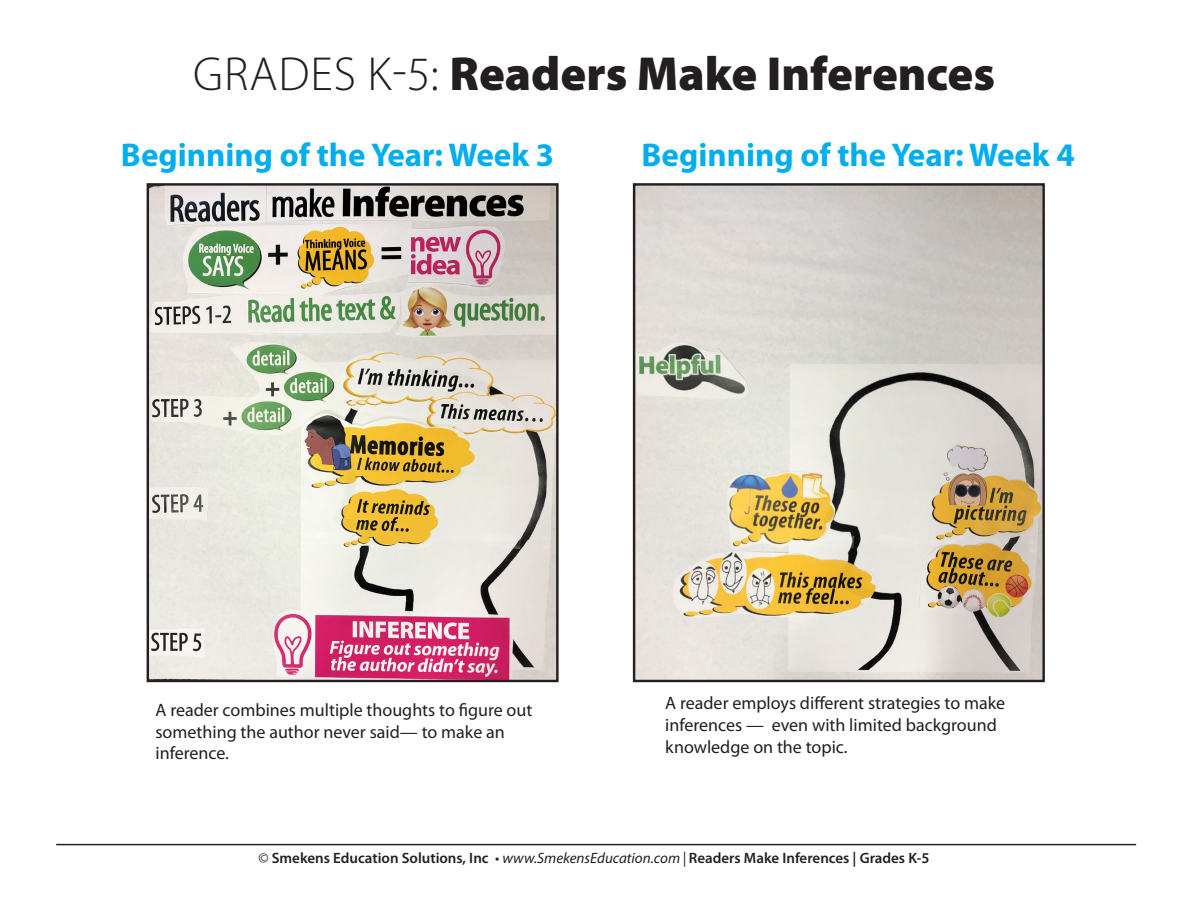
<style>
.page{position:relative;width:1188px;height:918px;background:#fff}
.page>*{position:absolute;margin:0;border:0;box-sizing:border-box;transform-origin:0 0}
.t1{font:900 48px "Myriad Pro";color:#231f20}
.t2{font:700 33px "Myriad Pro";color:#00aeef}
.t3{font:18px/21.6px "Myriad Pro";color:#231f20}
.t4{font:600 15px "Myriad Pro";color:#231f20}
.s1{font-weight:300}
.s2{font-weight:400}
.s3{font-weight:400;font-style:italic}
</style>
<div class="page">
<img style="left:150px;top:186px;width:406px;height:493px">
<div style="left:147px;top:183px;width:412px;height:499px;border:2px solid #231f20"></div>
<img style="left:636px;top:186px;width:406px;height:493px">
<div style="left:633px;top:183px;width:412px;height:499px;border:2px solid #231f20"></div>
<hr style="left:56px;top:844px;width:1080px;height:1px;background:#231f20">
<p class="t1" style="left:193px;top:47px;width:803px"><span class="s1">GRADES K-5:</span> Readers Make Inferences</p>
<p class="t2" style="left:121px;top:134px;width:435px">Beginning of the Year: Week 3</p>
<p class="t2" style="left:642px;top:134px;width:435px">Beginning of the Year: Week 4</p>
<p class="t3" style="left:156px;top:699px;width:378px">A reader combines multiple thoughts to figure out something the author never said— to make an inference.</p>
<p class="t3" style="left:665px;top:692px;width:341px">A reader employs different strategies to make inferences — even with limited background knowledge on the topic.</p>
<p class="t4" style="left:258px;top:849px;width:673px"><span class="s2">©</span> Smekens Education Solutions, Inc <span class="s2">•</span> <span class="s3">www.SmekensEducation.com |</span> Readers Make Inferences | Grades K-5</p>
</div>
